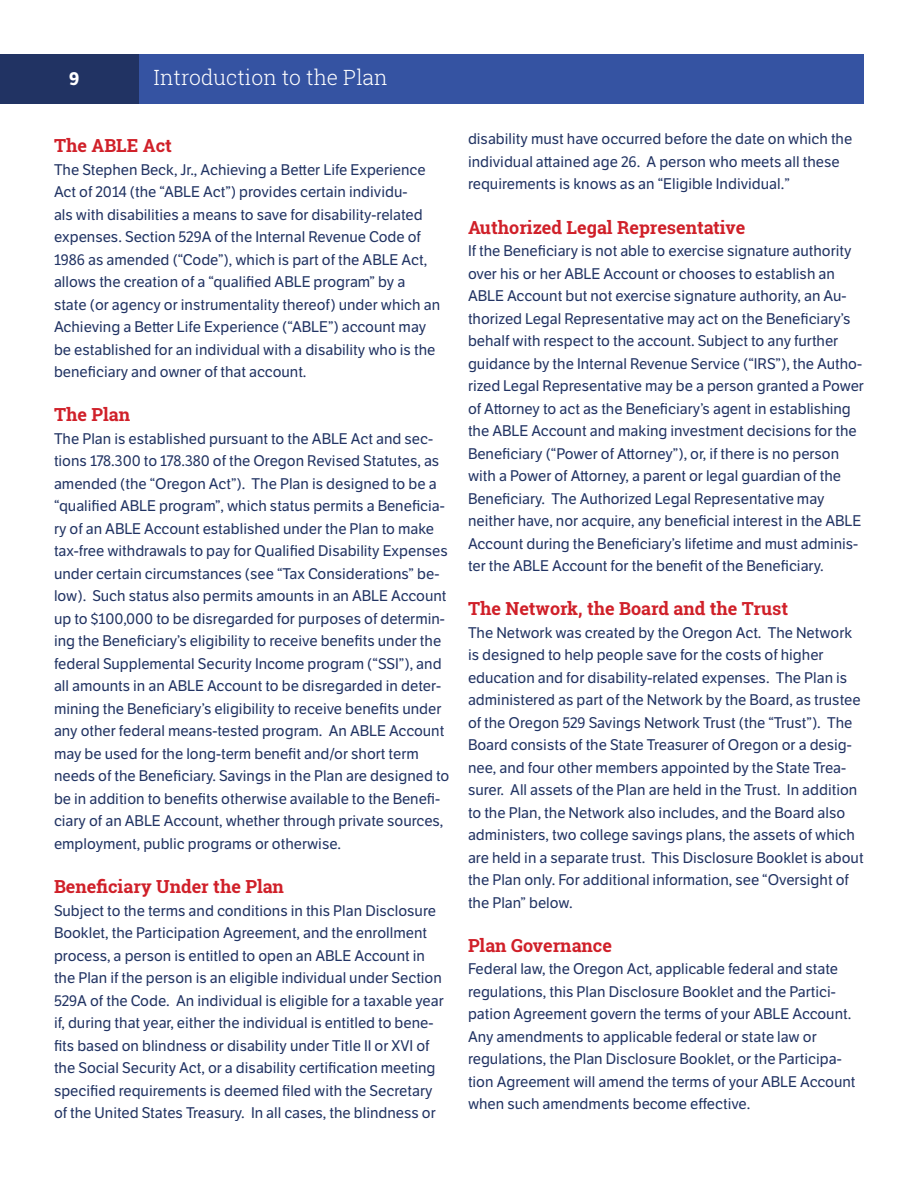
<style>
.page{position:relative;width:918px;height:1188px;background:#fff}
.page>*{position:absolute;margin:0;border:0;box-sizing:border-box;transform-origin:0 0}
.t1{font:300 21px "Roboto Slab";color:#fff}
.t2{font:700 18px "Roboto Slab";color:#d02029}
.t3{font:700 18px "LFT Etica";color:#fff}
.t4{font:15px/22.5px "LFT Etica";color:#213363}
</style>
<div class="page">
<div style="left:139px;top:54px;width:725px;height:50px;background:#3553a2"></div>
<div style="left:0;top:54px;width:139px;height:50px;background:#213363"></div>
<p class="t3" style="left:69px;top:68px;width:12px">9</p>
<h1 class="t1" style="left:154px;top:63px;width:236px">Introduction to the Plan</h1>
<p class="t2" style="left:54px;top:133px;width:119px">The ABLE Act</p>
<p class="t4" style="left:54px;top:159px;width:388px">The Stephen Beck, Jr., Achieving a Better Life Experience Act of 2014 (the “ABLE Act”) provides certain individu-<br>als with disabilities a means to save for disability-related expenses. Section 529A of the Internal Revenue Code of 1986 as amended (“Code”), which is part of the ABLE Act, allows the creation of a “qualified ABLE program” by a state (or agency or instrumentality thereof) under which an Achieving a Better Life Experience (“ABLE”) account may be established for an individual with a disability who is the beneficiary and owner of that account.</p>
<p class="t2" style="left:54px;top:403px;width:78px">The Plan</p>
<p class="t4" style="left:54px;top:428px;width:397px">The Plan is established pursuant to the ABLE Act and sec&shy;tions 178.300 to 178.380 of the Oregon Revised Statutes, as amended (the “Oregon Act”). The Plan is designed to be a “qualified ABLE program”, which status permits a Beneficia&shy;ry of an ABLE Account established under the Plan to make tax-free withdrawals to pay for Qualified Disability Expenses under certain circumstances (see “Tax Considerations” be&shy;low). Such status also permits amounts in an ABLE Account up to $100,000 to be disregarded for purposes of determin&shy;ing the Beneficiary’s eligibility to receive benefits under the federal Supplemental Security Income program (“SSI”), and all amounts in an ABLE Account to be disregarded in deter&shy;mining the Beneficiary’s eligibility to receive benefits under any other federal means-tested program. An ABLE Account may be used for the long-term benefit and/or short term needs of the Beneficiary. Savings in the Plan are designed to be in addition to benefits otherwise available to the Benefi&shy;ciary of an ABLE Account, whether through private sources, employment, public programs or otherwise.</p>
<p class="t2" style="left:54px;top:874px;width:232px">Beneficiary Under the Plan</p>
<p class="t4" style="left:54px;top:899px;width:391px">Subject to the terms and conditions in this Plan Disclosure Booklet, the Participation Agreement, and the enrollment process, a person is entitled to open an ABLE Account in the Plan if the person is an eligible individual under Section 529A of the Code. An individual is eligible for a taxable year if, during that year, either the individual is entitled to bene&shy;fits based on blindness or disability under Title II or XVI of the Social Security Act, or a disability certification meeting specified requirements is deemed filed with the Secretary of the United States Treasury. In all cases, the blindness or</p>
<p class="t4" style="left:468px;top:128px;width:386px">disability must have occurred before the date on which the individual attained age 26. A person who meets all these requirements is knows as an “Eligible Individual.”</p>
<p class="t2" style="left:468px;top:215px;width:279px">Authorized Legal Representative</p>
<p class="t4" style="left:468px;top:240px;width:397px">If the Beneficiary is not able to exercise signature authority over his or her ABLE Account or chooses to establish an ABLE Account but not exercise signature authority, an Au&shy;thorized Legal Representative may act on the Beneficiary’s behalf with respect to the account. Subject to any further guidance by the Internal Revenue Service (“IRS”), the Autho&shy;rized Legal Representative may be a person granted a Power of Attorney to act as the Beneficiary’s agent in establishing the ABLE Account and making investment decisions for the Beneficiary (“Power of Attorney”), or, if there is no person with a Power of Attorney, a parent or legal guardian of the Beneficiary. The Authorized Legal Representative may neither have, nor acquire, any beneficial interest in the ABLE Account during the Beneficiary’s lifetime and must adminis&shy;ter the ABLE Account for the benefit of the Beneficiary.</p>
<p class="t2" style="left:468px;top:596px;width:322px">The Network, the Board and the Trust</p>
<p class="t4" style="left:468px;top:621px;width:397px">The Network was created by the Oregon Act. The Network is designed to help people save for the costs of higher education and for disability-related expenses. The Plan is administered as part of the Network by the Board, as trustee of the Oregon 529 Savings Network Trust (the “Trust”). The Board consists of the State Treasurer of Oregon or a desig&shy;nee, and four other members appointed by the State Trea&shy;surer. All assets of the Plan are held in the Trust. In addition to the Plan, the Network also includes, and the Board also administers, two college savings plans, the assets of which are held in a separate trust. This Disclosure Booklet is about the Plan only. For additional information, see “Oversight of the Plan” below.</p>
<p class="t2" style="left:468px;top:933px;width:145px">Plan Governance</p>
<p class="t4" style="left:468px;top:958px;width:389px">Federal law, the Oregon Act, applicable federal and state regulations, this Plan Disclosure Booklet and the Partici&shy;pation Agreement govern the terms of your ABLE Account.<br>Any amendments to applicable federal or state law or regulations, the Plan Disclosure Booklet, or the Participa&shy;tion Agreement will amend the terms of your ABLE Account when such amendments become effective.</p>
</div>
